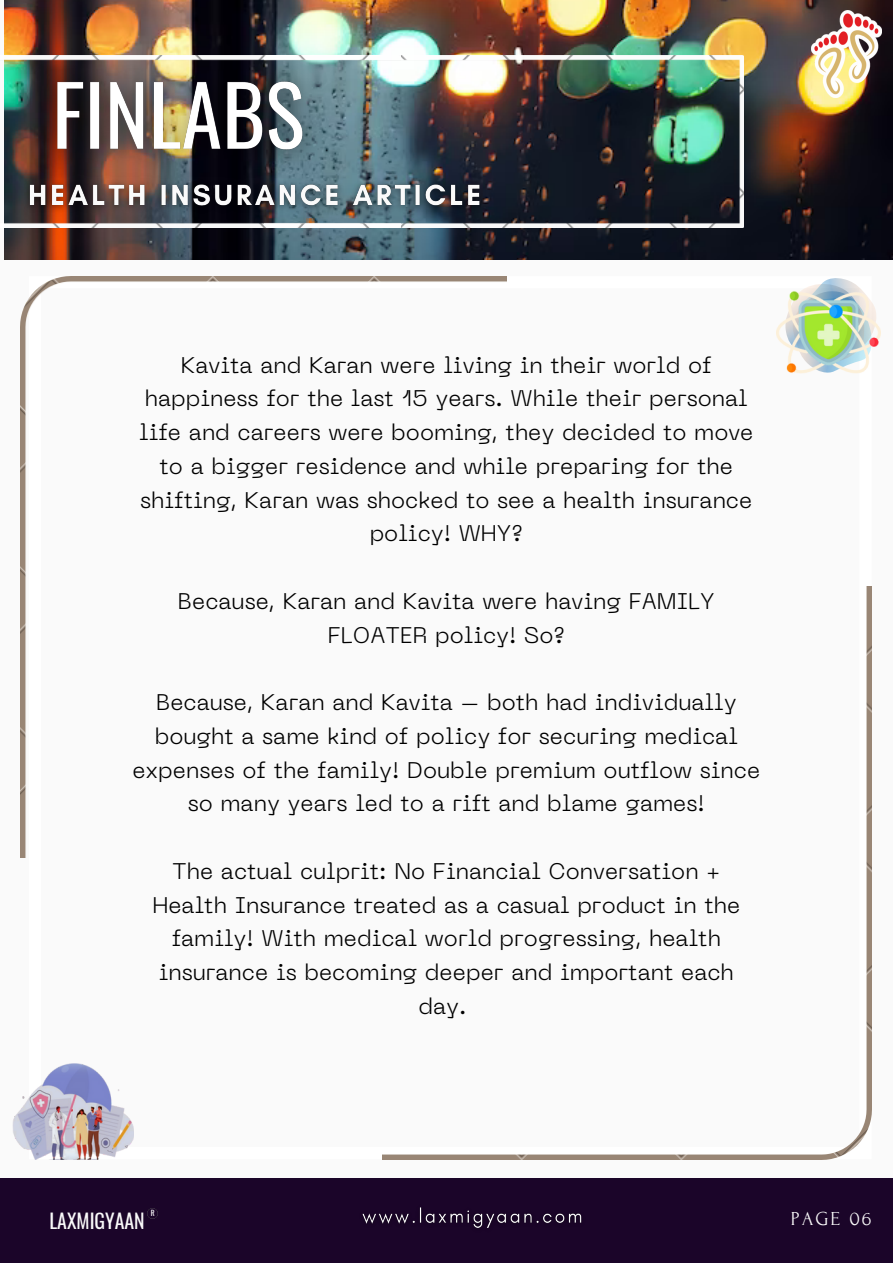
<style>
.page{position:relative;width:893px;height:1264px;background:#fff}
.page>*{position:absolute;margin:0;border:0;box-sizing:border-box;transform-origin:0 0}
.t1{font:300 22.5px/33.8px "PP Neue Machina";color:#000;text-align:center}
.t2{font:19.8px "Oswald";color:#fafafa}
.t3{font:19.8px "Forum";letter-spacing:.1em;color:#fafafa}
.t4{font:7.5px "Oswald";color:#fff}
</style>
<div class="page">
<div style="left:0;top:0;width:892px;height:1262px;background:#fafafa"></div>
<div style="left:0;top:1177px;width:892px;height:85px;background:#1b0529"></div>
<img style="left:382px;top:586px;width:489px;height:573px">
<img style="left:776px;top:280px;width:104px;height:94px">
<img style="left:12px;top:1063px;width:122px;height:96px">
<img style="left:21px;top:276px;width:486px;height:581px">
<img style="left:5px;top:0;width:887px;height:260px">
<img style="left:811px;top:11px;width:70px;height:86px">
<img style="left:362px;top:1207px;width:220px;height:21px">
<svg style="left:147px;top:1208px;width:11px;height:10px"></svg>
<img style="left:400px;top:55px;width:343px;height:172px">
<img style="left:17px;top:19px;width:341px;height:36px">
<img style="left:4px;top:55px;width:396px;height:172px">
<img style="left:19px;top:168px;width:485px;height:56px">
<p class="t1" style="left:139px;top:350px;width:615px">Kavita and Karan were living in their world of happiness for the last 15 years. While their personal life and careers were booming, they decided to move to a bigger residence and while preparing for the shifting, Karan was shocked to see a health insurance policy! WHY?</p>
<p class="t1" style="left:178px;top:586px;width:538px">Because, Karan and Kavita were having FAMILY<br>FLOATER policy! So?</p>
<p class="t1" style="left:132px;top:687px;width:629px">Because, Karan and Kavita – both had individually bought a same kind of policy for securing medical expenses of the family! Double premium outflow since so many years led to a rift and blame games!</p>
<p class="t1" style="left:152px;top:856px;width:589px">The actual culprit: No Financial Conversation + Health Insurance treated as a casual product in the family! With medical world progressing, health insurance is becoming deeper and important each day.</p>
<p class="t4" style="left:151px;top:1207px;width:5px">R</p>
<p class="t2" style="left:49px;top:1204px;width:97px">LAXMIGYAAN</p>
<p class="t3" style="left:790px;top:1208px;width:82px">PAGE 06</p>
</div>
